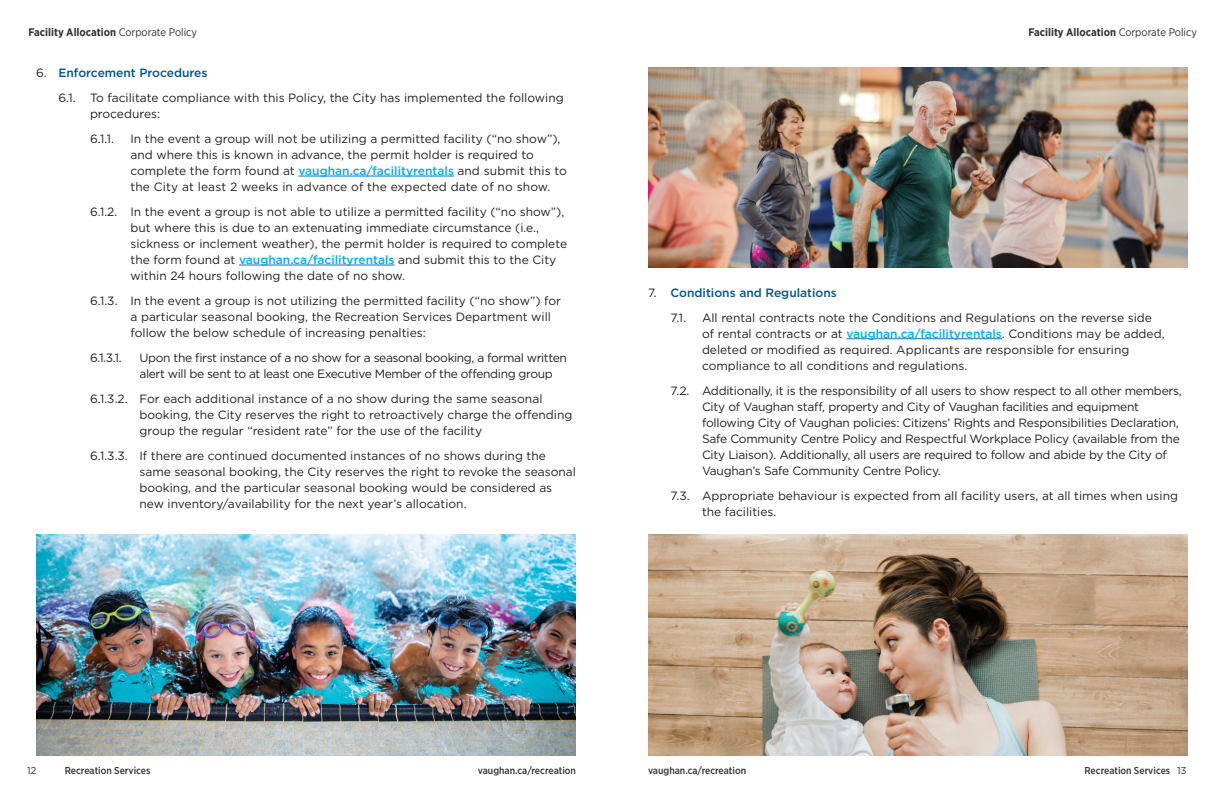
<style>
.page{position:relative;width:1224px;height:792px;background:#fff}
.page>*{position:absolute;margin:0;border:0;box-sizing:border-box;transform-origin:0 0}
.t1{font:12px/16px "Gotham";color:#231f20}
.t2{font:12px/16px "Gotham";letter-spacing:-.02em;color:#231f20}
.t3{font:12px/16px "Gotham";letter-spacing:-.03em;color:#231f20}
.t4{font:500 12px/25px "Gotham";color:#005495}
.t5{font:700 11px "Gotham Narrow";color:#313232}
.t6{font:500 10px "Gotham Narrow";color:#313232}
.t7{font:10px "Gotham";color:#313232}
.s1{font-weight:400}
.s2{font-weight:500;color:#005495}
.s3{font-weight:500;color:#00aeef}
.s4{font-weight:400;color:#231f20}
.s5{font-family:"Gotham";font-weight:400}
</style>
<div class="page">
<hr style="left:298px;top:176px;width:156px;height:1px;background:#0872ba">
<hr style="left:239px;top:265px;width:156px;height:1px;background:#0872ba">
<hr style="left:846px;top:339px;width:156px;height:1px;background:#0872ba">
<img style="left:648px;top:67px;width:540px;height:200px">
<img style="left:648px;top:534px;width:540px;height:222px">
<img style="left:36px;top:534px;width:540px;height:222px">
<p class="t5" style="left:28px;top:25px;width:170px">Facility Allocation <span class="s1">Corporate Policy</span></p>
<p class="t5" style="left:1028px;top:25px;width:170px">Facility Allocation <span class="s1">Corporate Policy</span></p>
<p class="t1" style="left:58px;top:60px;width:507px;line-height:25px;text-indent:-22px">6. <span class="s2">Enforcement Procedures<br></span>6.1. To facilitate compliance with this Policy, the City has implemented the following</p>
<p class="t1" style="left:90px;top:101px;width:72px;line-height:25px">procedures:<br>6.1.1.</p>
<p class="t1" style="left:130px;top:130px;width:438px">In the event a group will not be utilizing a permitted facility (“no show”), and where this is known in advance, the permit holder is required to complete the form found at <span class="s3">vaughan.ca/facilityrentals</span> and submit this to the City at least 2 weeks in advance of the expected date of no show.</p>
<p class="t1" style="left:130px;top:203px;width:438px;text-indent:-40px">6.1.2. In the event a group is not able to utilize a permitted facility (“no show”), but where this is due to an extenuating immediate circumstance (i.e., sickness or inclement weather), the permit holder is required to complete the form found at <span class="s3">vaughan.ca/facilityrentals</span> and submit this to the City within 24 hours following the date of no show.</p>
<p class="t1" style="left:130px;top:292px;width:432px;text-indent:-40px">6.1.3. In the event a group is not utilizing the permitted facility (“no show”) for a particular seasonal booking, the Recreation Services Department will follow the below schedule of increasing penalties:</p>
<p class="t1" style="left:90px;top:349px;width:33px">6.1.3.1.</p>
<p class="t3" style="left:140px;top:349px;width:429px">Upon the first instance of a no show for a seasonal booking, a formal written alert will be sent to at least one Executive Member of the offending group</p>
<p class="t1" style="left:140px;top:390px;width:434px;text-indent:-50px">6.1.3.2. For each additional instance of a no show during the same seasonal booking, the City reserves the right to retroactively charge the offending group the regular “resident rate” for the use of the facility</p>
<p class="t1" style="left:140px;top:447px;width:438px;text-indent:-50px">6.1.3.3. If there are continued documented instances of no shows during the same seasonal booking, the City reserves the right to revoke the seasonal booking, and the particular seasonal booking would be considered as new inventory/availability for the next year’s allocation.</p>
<p class="t4" style="left:670px;top:280px;width:168px;text-indent:-22px"><span class="s4">7.</span> Conditions and Regulations<br><span class="s4">7.1.</span></p>
<p class="t1" style="left:702px;top:309px;width:464px">All rental contracts note the Conditions and Regulations on the reverse side of rental contracts or at <span class="s3">vaughan.ca/facilityrentals</span>. Conditions may be added, deleted or modified as required. Applicants are responsible for ensuring compliance to all conditions and regulations.</p>
<p class="t2" style="left:702px;top:382px;width:481px;text-indent:-32px">7.2. Additionally, it is the responsibility of all users to show respect to all other members, City of Vaughan staff, property and City of Vaughan facilities and equipment following City of Vaughan policies: Citizens’ Rights and Responsibilities Declaration, Safe Community Centre Policy and Respectful Workplace Policy (available from the City Liaison). Additionally, all users are required to follow and abide by the City of Vaughan’s Safe Community Centre Policy.</p>
<p class="t1" style="left:702px;top:487px;width:478px;text-indent:-32px">7.3. Appropriate behaviour is expected from all facility users, at all times when using the facilities.</p>
<p class="t7" style="left:27px;top:764px;width:11px">12</p>
<p class="t6" style="left:65px;top:764px;width:87px">Recreation Services</p>
<p class="t6" style="left:478px;top:764px;width:100px">vaughan.ca/recreation</p>
<p class="t6" style="left:648px;top:764px;width:100px">vaughan.ca/recreation</p>
<p class="t6" style="left:1084px;top:764px;width:104px">Recreation Services <span class="s5">13</span></p>
</div>
